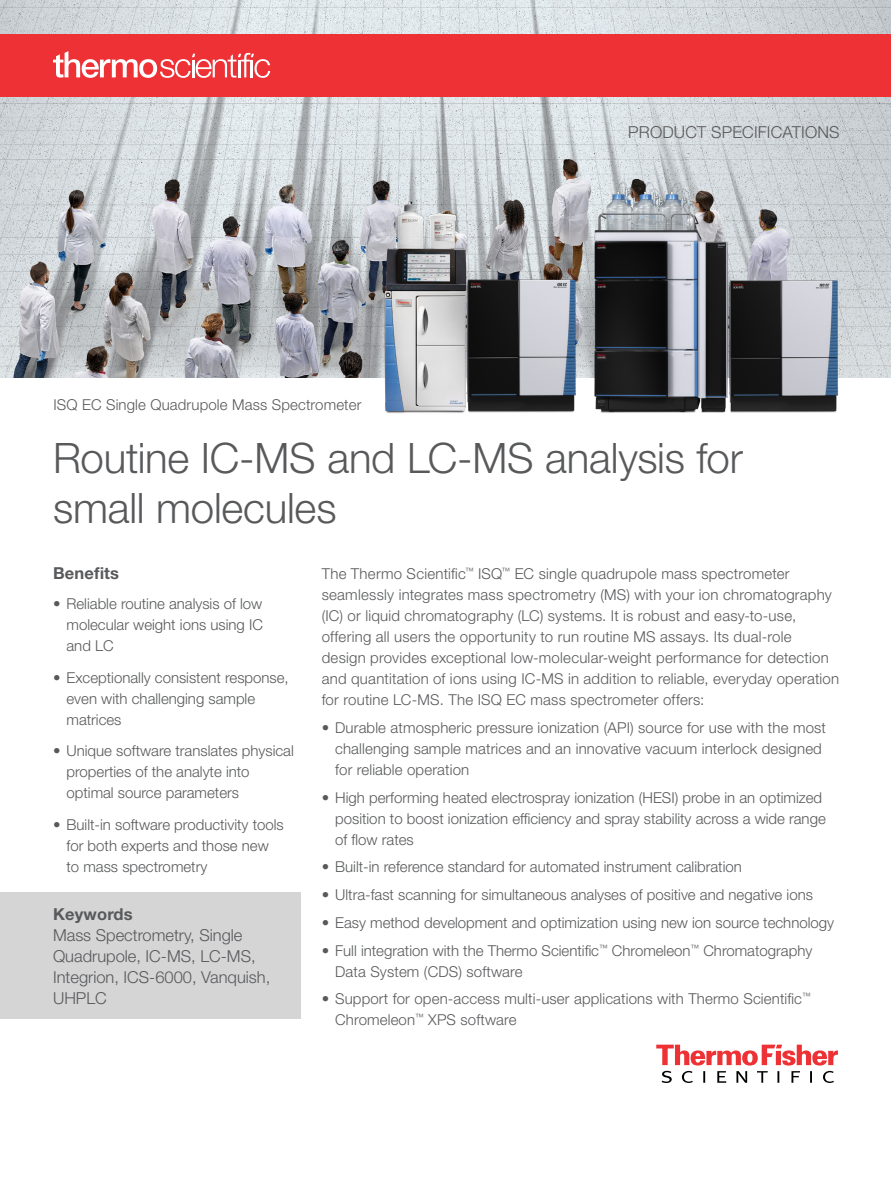
<style>
.page{position:relative;width:891px;height:1188px;background:#fff}
.page>*{position:absolute;margin:0;border:0;box-sizing:border-box;transform-origin:0 0}
.t1{font:300 42px/50.4px "Helvetica Neue LT Std";letter-spacing:-.005em;color:#58595b}
.t2{font:300 16.5px/21px "Helvetica Neue LT Std";color:#58595b}
.t3{font:700 16.5px "Helvetica Neue LT Std";letter-spacing:.01em;color:#58595b}
.t4{font:300 15px/21px "Helvetica Neue LT Std";color:#58595b}
</style>
<div class="page">
<svg style="left:656px;top:1045px;width:182px;height:38px"></svg>
<img style="left:0;top:0;width:891px;height:378px">
<div style="left:0;top:893px;width:301px;height:126px;background:#d5d5d6"></div>
<img style="left:357px;top:188px;width:148px;height:225px">
<img style="left:505px;top:180px;width:386px;height:233px">
<div style="left:0;top:34px;width:891px;height:63px;background:#ee3134"></div>
<svg style="left:53px;top:51px;width:217px;height:27px"></svg>
<p class="t4" style="left:53px;top:393px;width:310px">ISQ EC Single Quadrupole Mass Spectrometer</p>
<p class="t2" style="left:628px;top:121px;width:213px">PRODUCT SPECIFICATIONS</p>
<h1 class="t1" style="left:53px;top:431px;width:691px">Routine IC-MS and LC-MS analysis for small molecules</h1>
<p class="t3" style="left:53px;top:563px;width:68px">Benefits</p>
<p class="t4" style="left:67px;top:593px;width:198px;text-align:justify;text-indent:-14px">• Reliable routine analysis of low molecular weight ions using IC and LC</p>
<p class="t4" style="left:67px;top:667px;width:224px;text-indent:-14px">• Exceptionally consistent response, even with challenging sample matrices</p>
<p class="t4" style="left:67px;top:740px;width:229px;text-indent:-14px">• Unique software translates physical properties of the analyte into optimal source parameters</p>
<p class="t4" style="left:67px;top:814px;width:219px;text-indent:-14px">• Built-in software productivity tools for both experts and those new to mass spectrometry</p>
<p class="t3" style="left:53px;top:904px;width:81px">Keywords</p>
<p class="t2" style="left:53px;top:924px;width:219px">Mass Spectrometry, Single<br>Quadrupole, IC-MS, LC-MS,<br>Integrion, ICS-6000, Vanquish,<br>UHPLC</p>
<p class="t4" style="left:322px;top:563px;width:519px">The Thermo Scientific<sup>™</sup> ISQ<sup>™</sup> EC single quadrupole mass spectrometer seamlessly integrates mass spectrometry (MS) with your ion chromatography (IC) or liquid chromatography (LC) systems. It is robust and easy-to-use, offering all users the opportunity to run routine MS assays. Its dual-role design provides exceptional low-molecular-weight performance for detection and quantitation of ions using IC-MS in addition to reliable, everyday operation for routine LC-MS. The ISQ EC mass spectrometer offers:</p>
<p class="t4" style="left:335px;top:717px;width:492px;text-indent:-14px">• Durable atmospheric pressure ionization (API) source for use with the most challenging sample matrices and an innovative vacuum interlock designed for reliable operation</p>
<p class="t4" style="left:335px;top:786px;width:492px;text-indent:-14px">• High performing heated electrospray ionization (HESI) probe in an optimized position to boost ionization efficiency and spray stability across a wide range of flow rates</p>
<p class="t4" style="left:322px;top:856px;width:422px">• Built-in reference standard for automated instrument calibration</p>
<p class="t4" style="left:322px;top:884px;width:493px">• Ultra-fast scanning for simultaneous analyses of positive and negative ions</p>
<p class="t4" style="left:322px;top:912px;width:514px">• Easy method development and optimization using new ion source technology</p>
<p class="t4" style="left:335px;top:939px;width:479px;text-indent:-14px">• Full integration with the Thermo Scientific<sup>™</sup> Chromeleon<sup>™</sup> Chromatography<br>Data System (CDS) software</p>
<p class="t4" style="left:335px;top:988px;width:477px;text-indent:-13px">• Support for open-access multi-user applications with Thermo Scientific<sup>™<br></sup>Chromeleon<sup>™</sup> XPS software</p>
</div>
